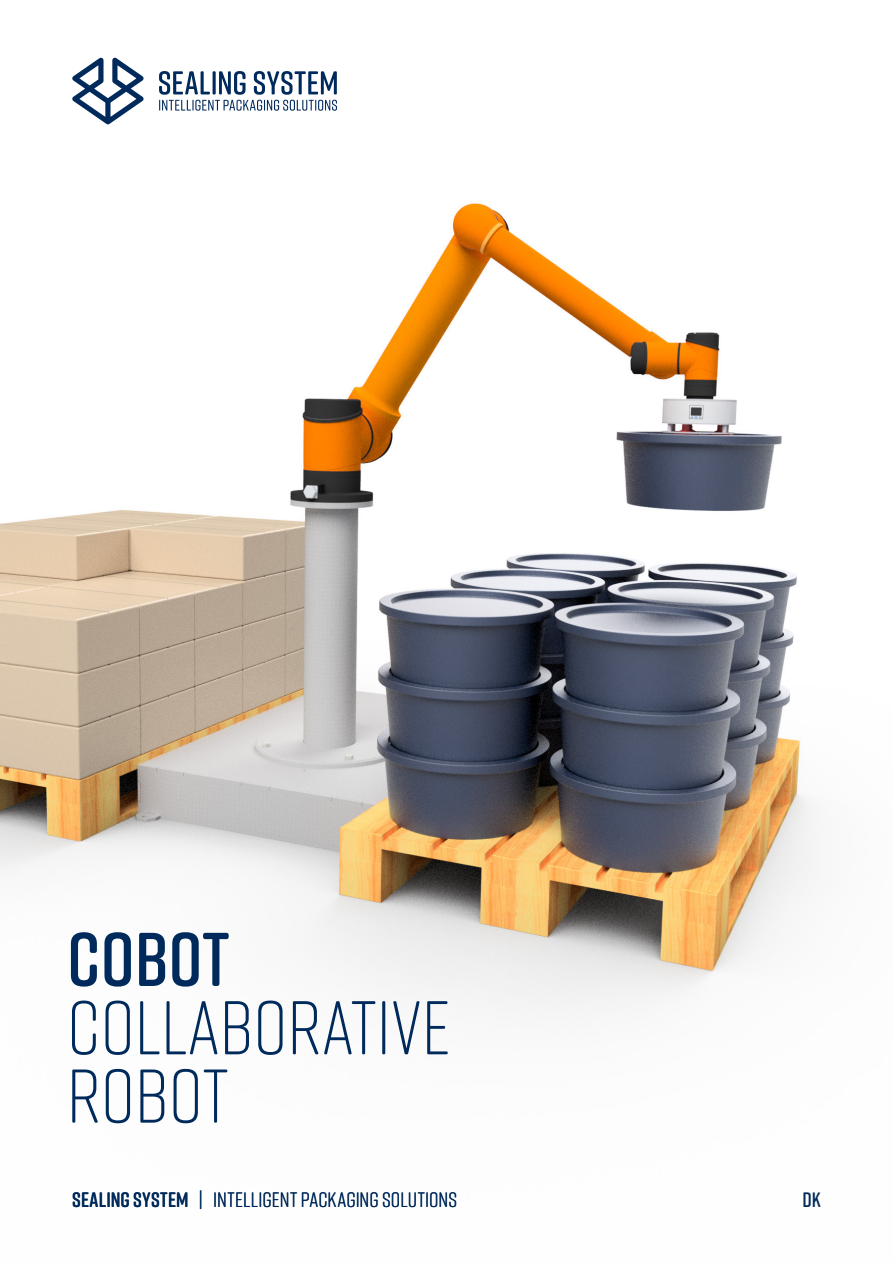
<style>
.page{position:relative;width:893px;height:1263px;background:#fff}
.page>*{position:absolute;margin:0;border:0;box-sizing:border-box;transform-origin:0 0}
.t1{font:300 75.9px/68.4px "Rift Soft";color:#002a5b}
.Pagina{font:20.85px "Rift Soft";letter-spacing:.005em;color:#002a5b}
.Pagina-2{font:600 20.85px "Rift Soft";color:#002a5b}
.s1{font-weight:600}
</style>
<div class="page">
<img style="left:0;top:57px;width:816px;height:959px">
<svg style="left:159px;top:71px;width:178px;height:40px"></svg>
<svg style="left:72px;top:58px;width:72px;height:66px"></svg>
<p class="t1" style="left:67px;top:921px;width:385px"><span class="s1">COBOT<br></span>COLLABORATIVE<br>ROBOT</p>
<p class="Pagina" style="left:72px;top:1185px;width:386px"><span class="s1">SEALING SYSTEM</span> | INTELLIGENT PACKAGING SOLUTIONS</p>
<p class="Pagina-2" style="left:802px;top:1185px;width:20px">DK</p>
</div>
